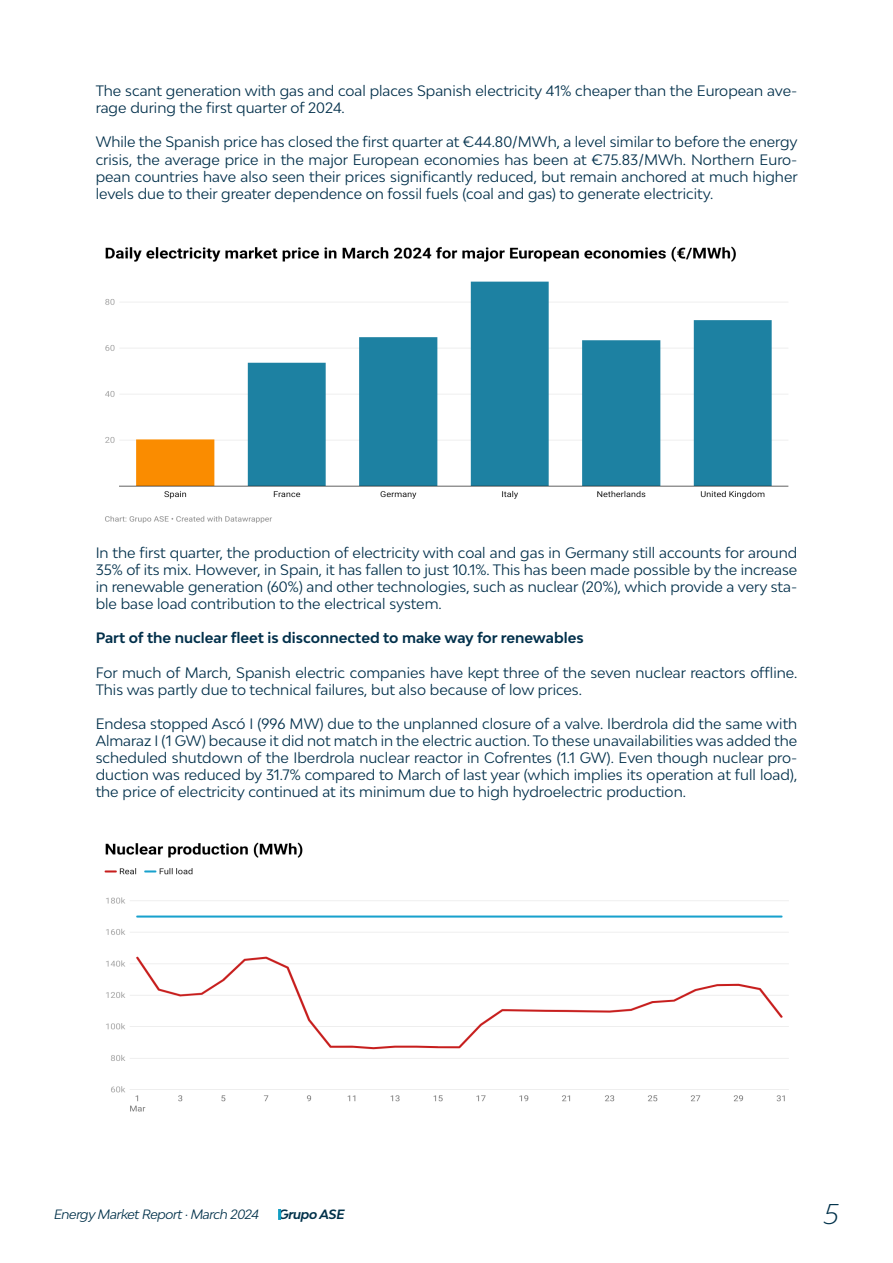
<style>
.page{position:relative;width:893px;height:1263px;background:#fff}
.page>*{position:absolute;margin:0;border:0;box-sizing:border-box;transform-origin:0 0}
.t1{font:italic 300 27px "Bw Modelica";color:#00314a}
.t2{font:14.25px/17.1px "Bw Modelica";color:#02304b;text-align:justify}
.t3{font:700 14.25px "Bw Modelica";color:#02304b}
.t4{font:italic 12.75px "Bw Modelica";letter-spacing:-.03em;color:#00314a}
.t5{font:italic 700 12.75px "Bw Modelica";letter-spacing:-.03em;color:#00314a}
</style>
<div class="page">
<svg style="left:278px;top:1209px;width:3px;height:11px"></svg>
<img style="left:104px;top:842px;width:685px;height:270px">
<img style="left:105px;top:246px;width:684px;height:278px">
<p class="t2" style="left:96px;top:82px;width:703px">The scant generation with gas and coal places Spanish electricity 41% cheaper than the European ave&shy;rage during the first quarter of 2024.</p>
<p class="t2" style="left:96px;top:133px;width:703px">While the Spanish price has closed the first quarter at €44.80/MWh, a level similar to before the energy crisis, the average price in the major European economies has been at €75.83/MWh. Northern Euro&shy;pean countries have also seen their prices significantly reduced, but remain anchored at much higher levels due to their greater dependence on fossil fuels (coal and gas) to generate electricity.</p>
<p class="t2" style="left:96px;top:544px;width:703px">In the first quarter, the production of electricity with coal and gas in Germany still accounts for around 35% of its mix. However, in Spain, it has fallen to just 10.1%. This has been made possible by the increase in renewable generation (60%) and other technologies, such as nuclear (20%), which provide a very sta&shy;ble base load contribution to the electrical system.</p>
<p class="t3" style="left:96px;top:629px;width:490px">Part of the nuclear fleet is disconnected to make way for renewables</p>
<p class="t2" style="left:96px;top:663px;width:703px">For much of March, Spanish electric companies have kept three of the seven nuclear reactors offline.<br>This was partly due to technical failures, but also because of low prices.</p>
<p class="t2" style="left:96px;top:715px;width:703px">Endesa stopped Ascó I (996 MW) due to the unplanned closure of a valve. Iberdrola did the same with Almaraz I (1 GW) because it did not match in the electric auction. To these unavailabilities was added the scheduled shutdown of the Iberdrola nuclear reactor in Cofrentes (1.1 GW). Even though nuclear pro&shy;duction was reduced by 31.7% compared to March of last year (which implies its operation at full load), the price of electricity continued at its minimum due to high hydroelectric production.</p>
<p class="t4" style="left:54px;top:1206px;width:207px">Energy Market Report · March 2024</p>
<p class="t5" style="left:278px;top:1206px;width:68px">Grupo ASE</p>
<h1 class="t1" style="left:824px;top:1196px;width:17px">5</h1>
</div>
